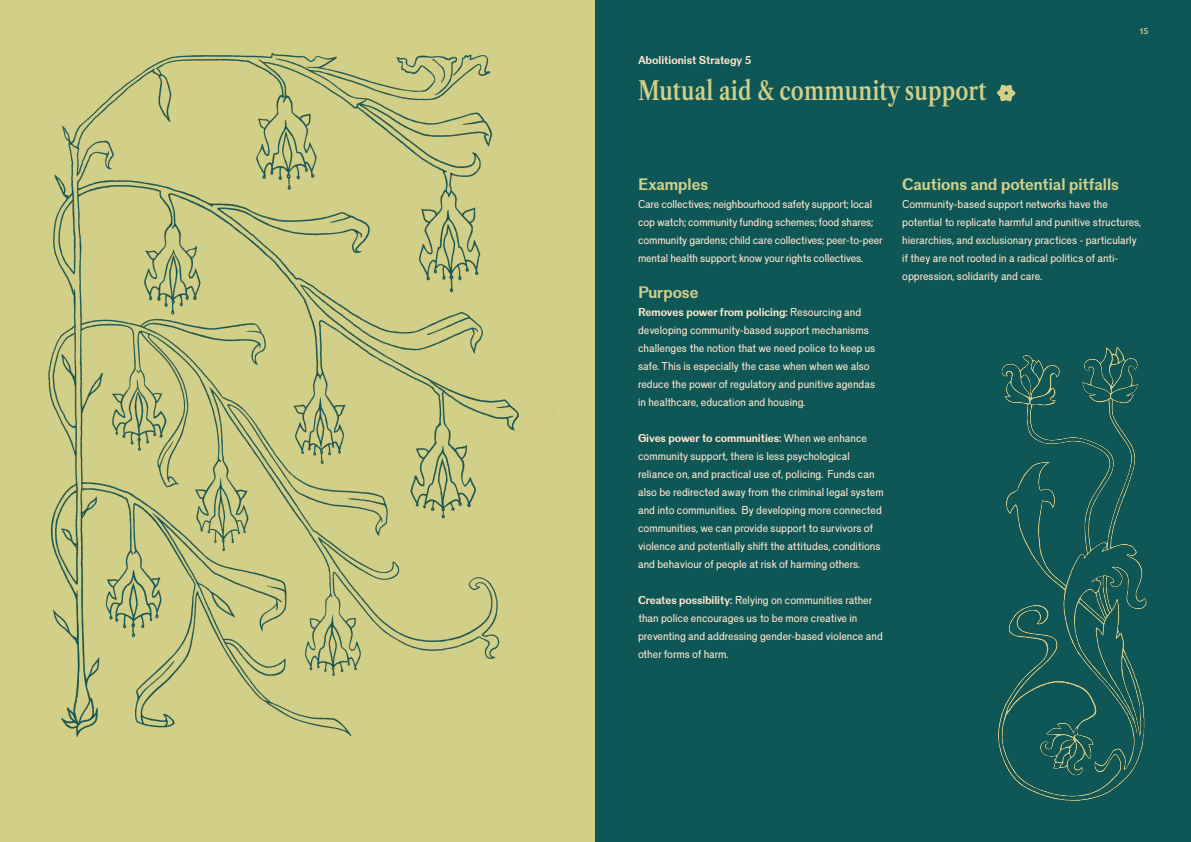
<style>
.page{position:relative;width:1191px;height:842px;background:#fff}
.page>*{position:absolute;margin:0;border:0;box-sizing:border-box;transform-origin:0 0}
.t1{font:600 26px "Libre Caslon Condensed";letter-spacing:.005em;color:#d1cf88}
.t2{font:16px "Venus+ Carrare";color:#d1cf88}
.t3{font:11px/18px "Venus+ Plomb";color:#ffe7d0}
.t4{font:11px "Venus+ Carrare";color:#ffe7d0}
.t5{font:8px "Venus+ Carrare";color:#d1cf88}
.s1{font-family:"Venus+ Carrare"}
</style>
<div class="page">
<div style="left:595px;top:0;width:596px;height:842px;background:#0f5757"></div>
<img style="left:1px;top:0;width:594px;height:835px">
<img style="left:998px;top:346px;width:149px;height:455px">
<svg style="left:997px;top:85px;width:18px;height:16px"></svg>
<p class="t4" style="left:638px;top:54px;width:115px">Abolitionist Strategy 5</p>
<p class="t1" style="left:638px;top:75px;width:350px">Mutual aid &amp; community support</p>
<p class="t5" style="left:1139px;top:26px;width:10px">15</p>
<p class="t2" style="left:638px;top:175px;width:72px">Examples</p>
<p class="t3" style="left:638px;top:195px;width:246px">Care collectives; neighbourhood safety support; local cop watch; community funding schemes; food shares; community gardens; child care collectives; peer-to-peer mental health support; know your rights collectives.</p>
<p class="t2" style="left:638px;top:283px;width:62px">Purpose</p>
<p class="t3" style="left:638px;top:303px;width:239px"><span class="s1">Removes power from policing:</span> Resourcing and developing community-based support mechanisms challenges the notion that we need police to keep us safe. This is especially the case when when we also reduce the power of regulatory and punitive agendas in healthcare, education and housing.</p>
<p class="t3" style="left:638px;top:429px;width:247px"><span class="s1">Gives power to communities:</span> When we enhance community support, there is less psychological reliance on, and practical use of, policing. Funds can also be redirected away from the criminal legal system and into communities. By developing more connected communities, we can provide support to survivors of violence and potentially shift the attitudes, conditions and behaviour of people at risk of harming others.</p>
<p class="t3" style="left:638px;top:591px;width:246px"><span class="s1">Creates possibility:</span> Relying on communities rather than police encourages us to be more creative in preventing and addressing gender-based violence and other forms of harm.</p>
<p class="t2" style="left:902px;top:175px;width:218px">Cautions and potential pitfalls</p>
<p class="t3" style="left:902px;top:195px;width:240px">Community-based support networks have the potential to replicate harmful and punitive structures, hierarchies, and exclusionary practices - particularly if they are not rooted in a radical politics of anti&shy;oppression, solidarity and care.</p>
</div>
